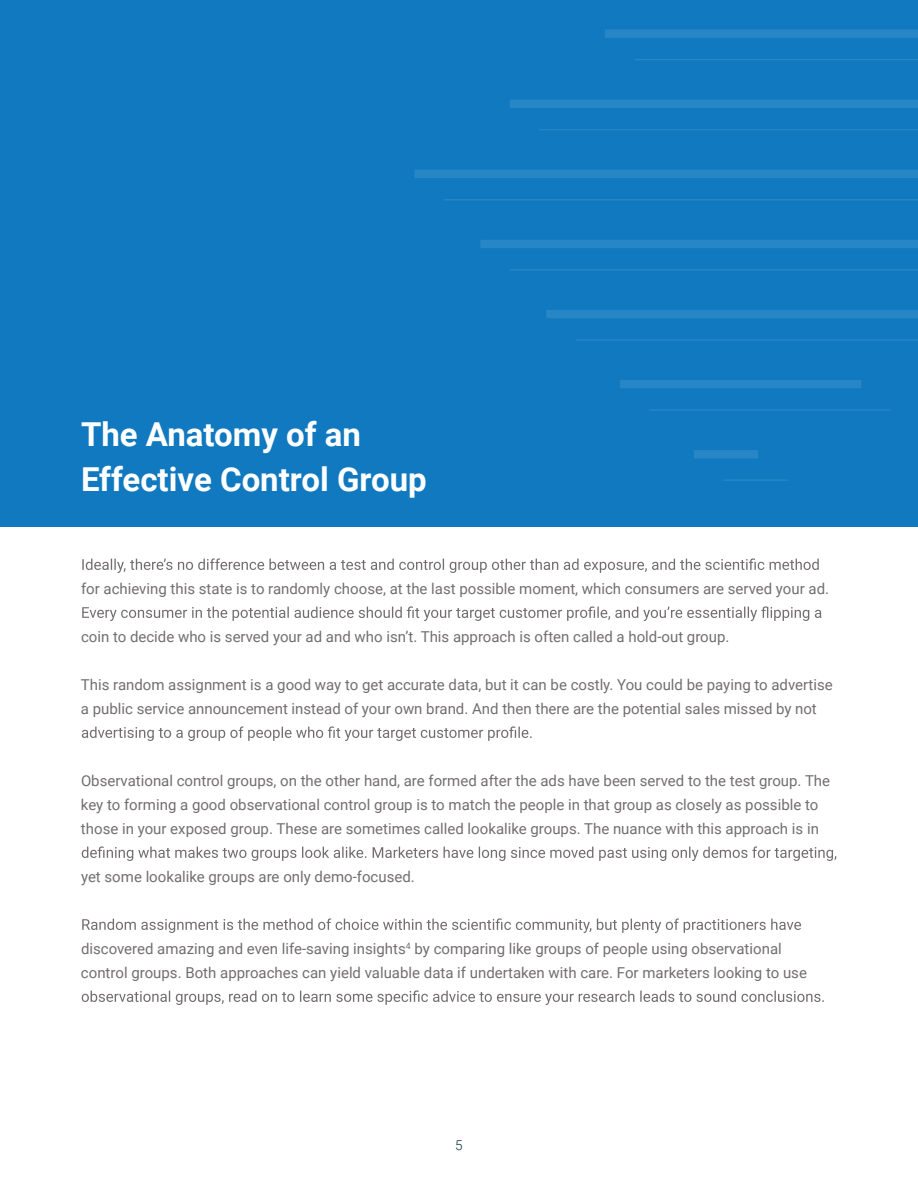
<style>
.page{position:relative;width:918px;height:1188px;background:#fff}
.page>*{position:absolute;margin:0;border:0;box-sizing:border-box;transform-origin:0 0}
.t1{font:700 33px/45px "Roboto";color:#fff}
.t2{font:15px/24px "Roboto";color:#726e6f}
.t3{font:300 13.5px "Roboto";color:#092c3b}
</style>
<div class="page">
<svg style="left:82px;top:558px;width:737px;height:15px"></svg>
<svg style="left:82px;top:606px;width:739px;height:15px"></svg>
<svg style="left:82px;top:726px;width:450px;height:15px"></svg>
<svg style="left:82px;top:846px;width:754px;height:15px"></svg>
<svg style="left:82px;top:918px;width:719px;height:15px"></svg>
<svg style="left:82px;top:990px;width:742px;height:15px"></svg>
<div style="left:0;top:0;width:918px;height:526px;background:#1079bf"></div>
<div style="left:415px;top:170px;width:503px;height:8px;background:#2786c5"></div>
<div style="left:694px;top:450px;width:64px;height:9px;background:#2786c5"></div>
<div style="left:620px;top:380px;width:241px;height:8px;background:#2786c5"></div>
<div style="left:605px;top:29px;width:313px;height:9px;background:#2786c5"></div>
<div style="left:546px;top:310px;width:372px;height:8px;background:#2786c5"></div>
<div style="left:480px;top:240px;width:438px;height:8px;background:#2786c5"></div>
<div style="left:510px;top:100px;width:408px;height:8px;background:#2786c5"></div>
<hr style="left:444px;top:199px;width:474px;height:1px;background:#fff">
<hr style="left:723px;top:479px;width:65px;height:2px;background:#fff">
<hr style="left:649px;top:409px;width:242px;height:2px;background:#fff">
<hr style="left:634px;top:59px;width:284px;height:1px;background:#fff">
<hr style="left:575px;top:339px;width:343px;height:2px;background:#fff">
<hr style="left:510px;top:269px;width:408px;height:2px;background:#fff">
<hr style="left:539px;top:129px;width:379px;height:1px;background:#fff">
<h1 class="t1" style="left:81px;top:410px;width:347px">The Anatomy of an<br>Effective Control Group</h1>
<p class="t2" style="left:81px;top:576px;width:750px">for achieving this state is to randomly choose, at the last possible moment, which consumers are served your ad.</p>
<p class="t2" style="left:81px;top:624px;width:650px">coin to decide who is served your ad and who isn’t. This approach is often called a hold-out group.</p>
<p class="t2" style="left:81px;top:672px;width:753px">This random assignment is a good way to get accurate data, but it can be costly. You could be paying to advertise a public service announcement instead of your own brand. And then there are the potential sales missed by not</p>
<p class="t2" style="left:81px;top:768px;width:751px">Observational control groups, on the other hand, are formed after the ads have been served to the test group. The key to forming a good observational control group is to match the people in that group as closely as possible to those in your exposed group. These are sometimes called lookalike groups. The nuance with this approach is in</p>
<p class="t2" style="left:81px;top:864px;width:335px">yet some lookalike groups are only demo-focused.</p>
<p class="t2" style="left:81px;top:936px;width:727px">discovered amazing and even life-saving insights<sup>4</sup> by comparing like groups of people using observational control groups. Both approaches can yield valuable data if undertaken with care. For marketers looking to use</p>
<p class="t3" style="left:455px;top:1136px;width:9px">5</p>
</div>
